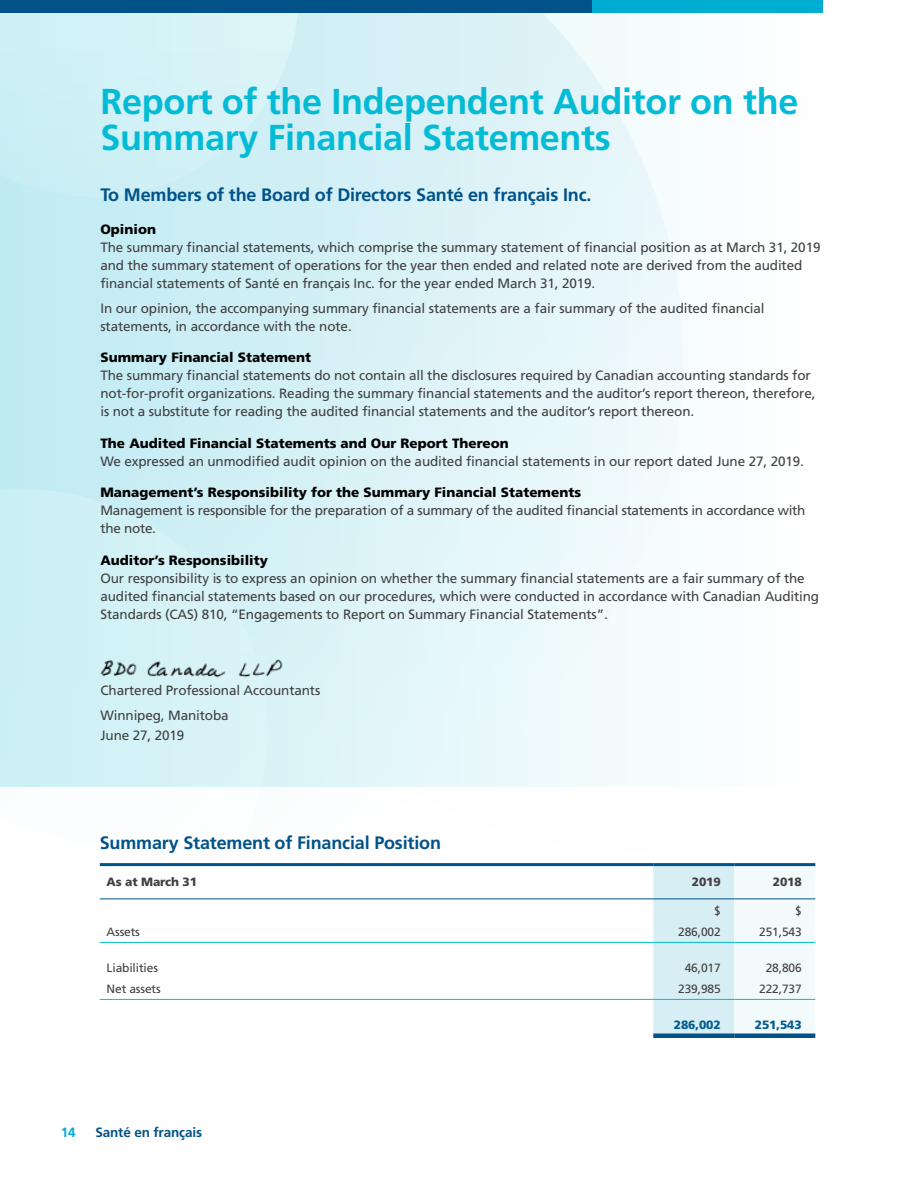
<style>
.page{position:relative;width:918px;height:1188px;background:#fff}
.page>*{position:absolute;margin:0;border:0;box-sizing:border-box;transform-origin:0 0}
.t1{font:700 36px/36px "Frutiger";letter-spacing:-.01em;color:#04bbd6}
.t2{font:700 18px "Frutiger";letter-spacing:-.01em;color:#005288}
.t3{font:13.5px/18px "Frutiger";letter-spacing:-.01em;color:#414042}
.t4{font:900 13.5px "Frutiger";color:#000}
.t5{font:700 13.5px "Frutiger";letter-spacing:-.01em;color:#005288}
.t6{font:700 13.5px "Frutiger";color:#00add2}
.t7{font:12px "Frutiger";letter-spacing:-.01em;color:#414042}
.t8{font:900 12px "Frutiger";letter-spacing:-.01em;color:#414042}
.t9{font:900 12px "Frutiger";letter-spacing:-.01em;color:#005d91}
</style>
<div class="page">
<svg style="left:0;top:786px;width:268px;height:157px"></svg>
<div style="left:0;top:0;width:592px;height:13px;background:#005288"></div>
<div style="left:592px;top:0;width:232px;height:13px;background:#00add2"></div>
<div style="left:0;top:13px;width:824px;height:773px;background:linear-gradient(to right,#c2ecf3,#fdfefe)"></div>
<img style="left:100px;top:653px;width:194px;height:29px">
<svg style="left:653px;top:866px;width:162px;height:168px"></svg>
<hr style="left:100px;top:863px;width:553px;height:3px;background:#005288">
<hr style="left:653px;top:863px;width:81px;height:3px;background:#005288">
<hr style="left:734px;top:863px;width:81px;height:3px;background:#005288">
<hr style="left:653px;top:1034px;width:81px;height:4px;background:#005288">
<hr style="left:734px;top:1034px;width:81px;height:4px;background:#005288">
<hr style="left:100px;top:899px;width:553px;height:1px;background:#005288">
<hr style="left:653px;top:899px;width:81px;height:1px;background:#005288">
<hr style="left:734px;top:899px;width:81px;height:1px;background:#005288">
<hr style="left:100px;top:942px;width:553px;height:1px;background:#04bbd6">
<hr style="left:653px;top:942px;width:81px;height:1px;background:#04bbd6">
<hr style="left:734px;top:942px;width:81px;height:1px;background:#04bbd6">
<hr style="left:100px;top:999px;width:553px;height:1px;background:#04bbd6">
<hr style="left:653px;top:999px;width:81px;height:1px;background:#04bbd6">
<hr style="left:734px;top:999px;width:81px;height:1px;background:#04bbd6">
<h1 class="t1" style="left:100px;top:84px;width:700px">Report of the Independent Auditor on the<br>Summary Financial Statements</h1>
<h2 class="t2" style="left:100px;top:184px;width:493px">To Members of the Board of Directors Santé en français Inc.</h2>
<p class="t4" style="left:100px;top:221px;width:57px">Opinion</p>
<p class="t3" style="left:100px;top:238px;width:722px">The summary financial statements, which comprise the summary statement of financial position as at March 31, 2019 and the summary statement of operations for the year then ended and related note are derived from the audited financial statements of Santé en français Inc. for the year ended March 31, 2019.</p>
<p class="t3" style="left:100px;top:299px;width:666px">In our opinion, the accompanying summary financial statements are a fair summary of the audited financial statements, in accordance with the note.</p>
<p class="t4" style="left:100px;top:350px;width:212px">Summary Financial Statement</p>
<p class="t3" style="left:100px;top:367px;width:717px">The summary financial statements do not contain all the disclosures required by Canadian accounting standards for not-for-profit organizations. Reading the summary financial statements and the auditor’s report thereon, therefore, is not a substitute for reading the audited financial statements and the auditor’s report thereon.</p>
<p class="t4" style="left:100px;top:435px;width:410px">The Audited Financial Statements and Our Report Thereon</p>
<p class="t3" style="left:100px;top:452px;width:705px">We expressed an unmodified audit opinion on the audited financial statements in our report dated June 27, 2019.</p>
<p class="t4" style="left:100px;top:485px;width:482px">Management’s Responsibility for the Summary Financial Statements</p>
<p class="t3" style="left:100px;top:502px;width:706px">Management is responsible for the preparation of a summary of the audited financial statements in accordance with the note.</p>
<p class="t4" style="left:100px;top:552px;width:169px">Auditor’s Responsibility</p>
<p class="t3" style="left:100px;top:569px;width:720px">Our responsibility is to express an opinion on whether the summary financial statements are a fair summary of the audited financial statements based on our procedures, which were conducted in accordance with Canadian Auditing<br>Standards (CAS) 810, “Engagements to Report on Summary Financial Statements”.</p>
<p class="t3" style="left:100px;top:678px;width:221px;line-height:24.8px">Chartered Professional Accountants<br>Winnipeg, Manitoba</p>
<p class="t3" style="left:100px;top:726px;width:85px">June 27, 2019</p>
<h2 class="t2" style="left:100px;top:832px;width:343px">Summary Statement of Financial Position</h2>
<p class="t8" style="left:107px;top:875px;width:92px">As at March 31</p>
<p class="t8" style="left:692px;top:875px;width:31px">2019</p>
<p class="t8" style="left:773px;top:875px;width:31px">2018</p>
<p class="t7" style="left:714px;top:904px;width:8px">$</p>
<p class="t7" style="left:795px;top:904px;width:8px">$</p>
<p class="t7" style="left:107px;top:924px;width:35px">Assets</p>
<p class="t7" style="left:678px;top:924px;width:44px">286,002</p>
<p class="t7" style="left:759px;top:924px;width:44px">251,543</p>
<p class="t7" style="left:107px;top:961px;width:53px">Liabilities</p>
<p class="t7" style="left:685px;top:961px;width:38px">46,017</p>
<p class="t7" style="left:766px;top:961px;width:38px">28,806</p>
<p class="t7" style="left:107px;top:981px;width:56px">Net assets</p>
<p class="t7" style="left:678px;top:981px;width:44px">239,985</p>
<p class="t7" style="left:759px;top:981px;width:44px">222,737</p>
<p class="t9" style="left:674px;top:1018px;width:49px">286,002</p>
<p class="t9" style="left:755px;top:1018px;width:49px">251,543</p>
<p class="t6" style="left:61px;top:1125px;width:16px">14</p>
<p class="t5" style="left:95px;top:1125px;width:108px">Santé en français</p>
</div>
